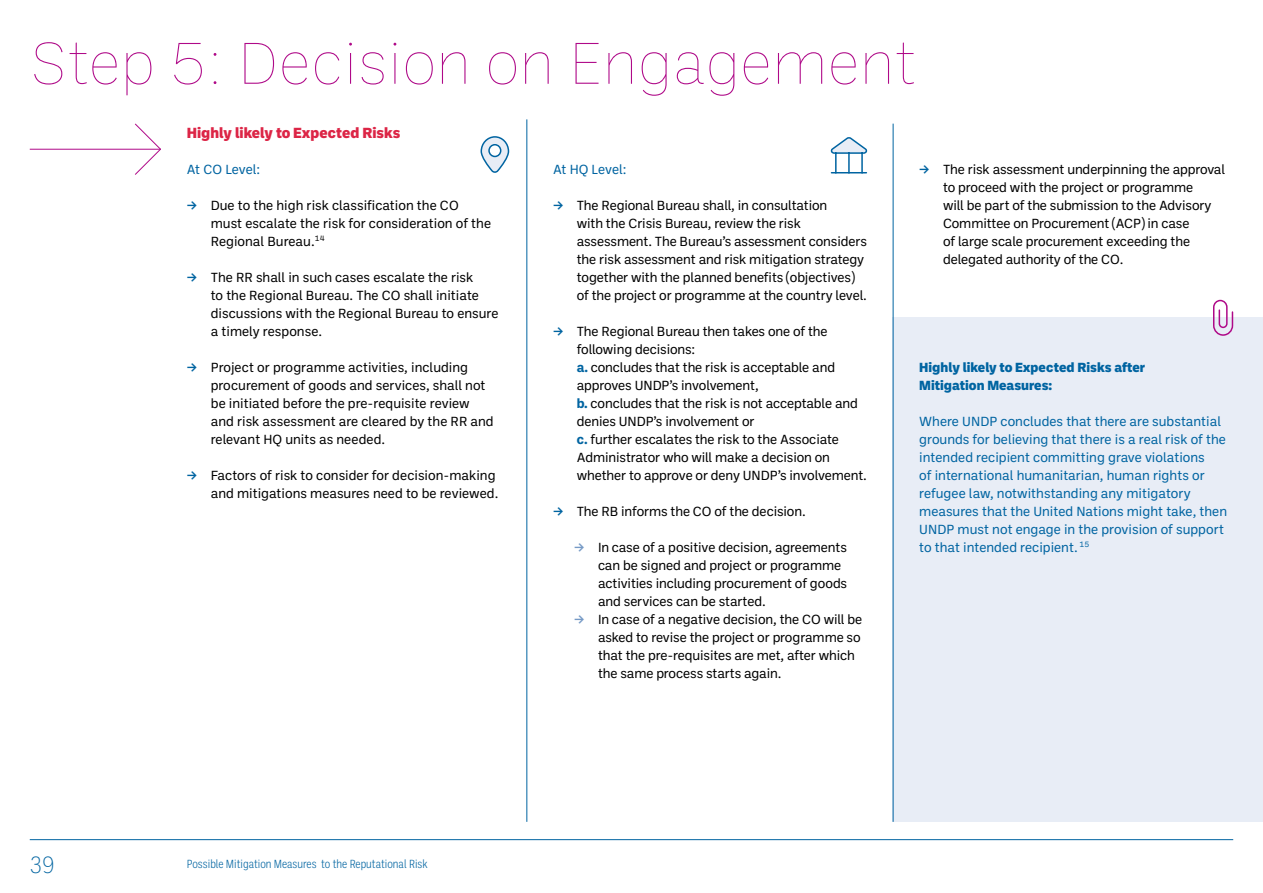
<style>
.page{position:relative;width:1263px;height:893px;background:#fff}
.page>*{position:absolute;margin:0;border:0;box-sizing:border-box;transform-origin:0 0}
.Titolo_1{font:100 60px "Ballinger";color:#af0988}
.t1{font:200 24px "Ballinger Condensed";color:#0064a1}
.Paragrafo_elenco{font:800 15px "Ballinger";color:#dc2546}
.Paragrafo_elenco-2{font:13.5px/18px "Ballinger";letter-spacing:-.01em;color:#000}
._00-TEXT{font:13.5px/18px "Ballinger";color:#0064a1}
._00-TEXT-2{font:800 13.5px/18px "Ballinger";color:#0064a1}
.t2{font:300 12px "Ballinger Condensed";color:#0064a1}
.s1{font-weight:500;color:#0064a1}
.s2{font-weight:700;color:#0064a1}
.s3{font-weight:500;color:#769ac6}
</style>
<div class="page">
<hr style="left:30px;top:839px;width:1203px;height:1px;background:#0064a1">
<svg style="left:480px;top:136px;width:30px;height:37px"></svg>
<div style="left:893px;top:318px;width:370px;height:504px;background:#e8edf6"></div>
<hr style="left:527px;top:119px;width:1px;height:703px;background:#0064a1">
<hr style="left:893px;top:124px;width:1px;height:698px;background:#0064a1">
<div style="left:489px;top:145px;width:12px;height:11px;background:#fff;border-radius:50%"></div>
<div style="left:488px;top:144px;width:13px;height:13px;border:2px solid #0064a1;border-radius:50%"></div>
<svg style="left:830px;top:137px;width:38px;height:37px"></svg>
<svg style="left:1212px;top:299px;width:22px;height:37px"></svg>
<hr style="left:30px;top:149px;width:131px;height:1px;background:#af0988">
<svg style="left:134px;top:123px;width:27px;height:52px"></svg>
<p class="Titolo_1" style="left:30px;top:24px;width:888px">Step 5: Decision on Engagement</p>
<p class="Paragrafo_elenco" style="left:187px;top:122px;width:215px">Highly likely to Expected Risks</p>
<p class="_00-TEXT" style="left:187px;top:159px;width:75px">At CO Level:</p>
<p class="Paragrafo_elenco-2" style="left:211px;top:195px;width:282px;text-indent:-24px"><span class="s1">→</span> Due to the high risk classification the CO must escalate the risk for consideration of the<br>Regional Bureau.<sup>14</sup></p>
<p class="Paragrafo_elenco-2" style="left:211px;top:267px;width:289px;text-indent:-24px"><span class="s1">→</span> The RR shall in such cases escalate the risk<br>to the Regional Bureau. The CO shall initiate discussions with the Regional Bureau to ensure a timely response.</p>
<p class="Paragrafo_elenco-2" style="left:211px;top:357px;width:284px;text-indent:-24px"><span class="s1">→</span> Project or programme activities, including procurement of goods and services, shall not be initiated before the pre-requisite review and risk assessment are cleared by the RR and relevant HQ units as needed.</p>
<p class="Paragrafo_elenco-2" style="left:187px;top:465px;width:313px;text-align:right"><span class="s1">→</span> Factors of risk to consider for decision-making and mitigations measures need to be reviewed.</p>
<p class="_00-TEXT" style="left:553px;top:159px;width:75px">At HQ Level:</p>
<p class="Paragrafo_elenco-2" style="left:577px;top:195px;width:292px;text-indent:-24px"><span class="s1">→</span> The Regional Bureau shall, in consultation<br>with the Crisis Bureau, review the risk assessment. The Bureau’s assessment considers the risk assessment and risk mitigation strategy together with the planned benefits (objectives) of the project or programme at the country level.</p>
<p class="Paragrafo_elenco-2" style="left:577px;top:321px;width:292px;text-indent:-24px"><span class="s1">→</span> The Regional Bureau then takes one of the following decisions:<br><span class="s2">a.</span> concludes that the risk is acceptable and approves UNDP’s involvement,<br><span class="s2">b.</span> concludes that the risk is not acceptable and denies UNDP’s involvement or<br><span class="s2">c.</span> further escalates the risk to the Associate Administrator who will make a decision on whether to approve or deny UNDP’s involvement.</p>
<p class="Paragrafo_elenco-2" style="left:553px;top:501px;width:254px"><span class="s1">→</span> The RB informs the CO of the decision.</p>
<p class="Paragrafo_elenco-2" style="left:598px;top:537px;width:251px;text-indent:-24px"><span class="s3">→</span> In case of a positive decision, agreements can be signed and project or programme activities including procurement of goods and services can be started.</p>
<p class="Paragrafo_elenco-2" style="left:598px;top:609px;width:266px;text-indent:-24px"><span class="s3">→</span> In case of a negative decision, the CO will be asked to revise the project or programme so that the pre-requisites are met, after which the same process starts again.</p>
<p class="Paragrafo_elenco-2" style="left:943px;top:159px;width:284px;text-indent:-24px"><span class="s1">→</span> The risk assessment underpinning the approval to proceed with the project or programme<br>will be part of the submission to the Advisory Committee on Procurement (ACP) in case<br>of large scale procurement exceeding the delegated authority of the CO.</p>
<p class="_00-TEXT-2" style="left:919px;top:357px;width:227px">Highly likely to Expected Risks after<br>Mitigation Measures:</p>
<p class="_00-TEXT" style="left:919px;top:411px;width:309px">Where UNDP concludes that there are substantial grounds for believing that there is a real risk of the intended recipient committing grave violations<br>of international humanitarian, human rights or refugee law, notwithstanding any mitigatory measures that the United Nations might take, then UNDP must not engage in the provision of support to that intended recipient. <sup>15</sup></p>
<h2 class="t1" style="left:30px;top:851px;width:27px">39</h2>
<p class="t2" style="left:187px;top:857px;width:241px">Possible Mitigation Measures to the Reputational Risk</p>
</div>
